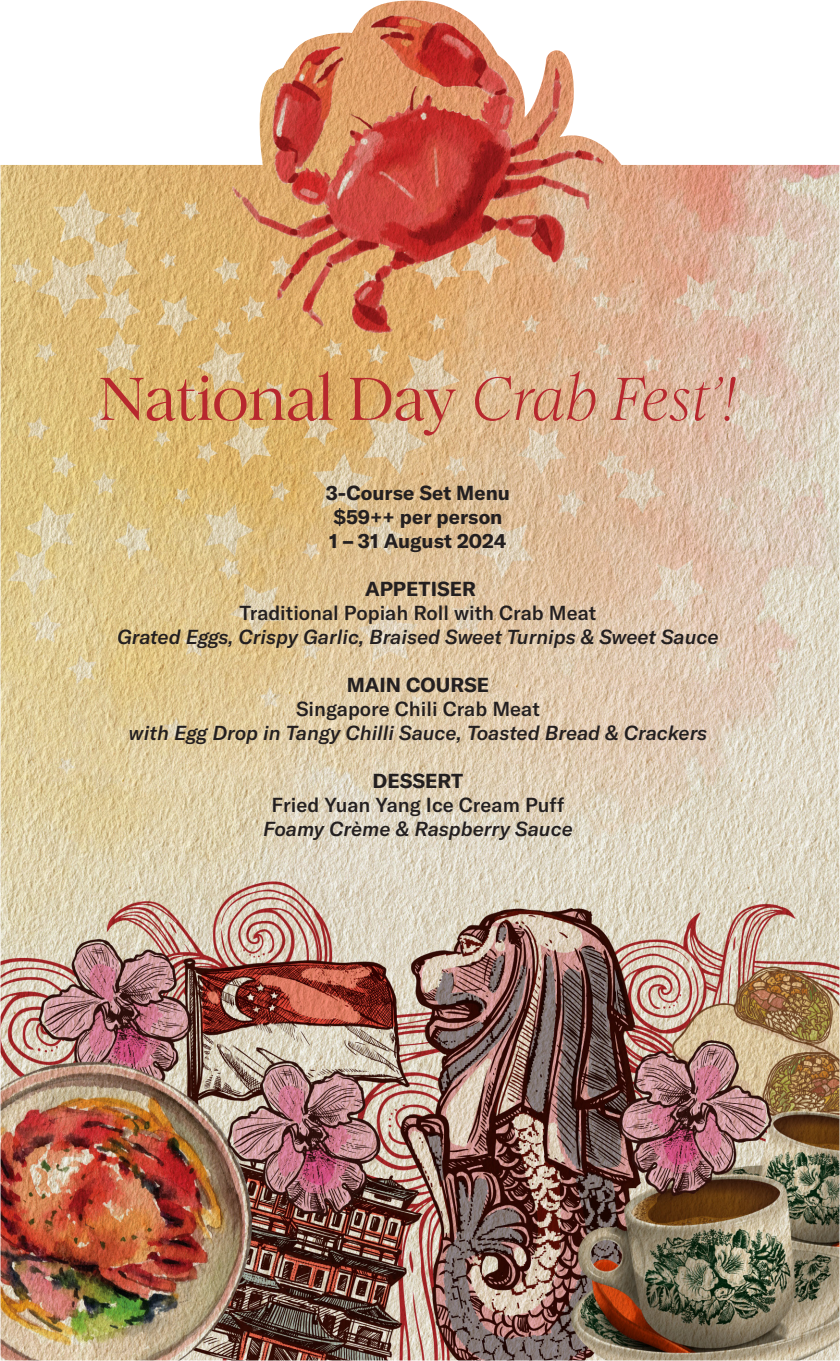
<style>
.page{position:relative;width:840px;height:1361px;background:#fff}
.page>*{position:absolute;margin:0;border:0;box-sizing:border-box;transform-origin:0 0}
.t1{font:500 60px "Romie";color:#b7282e}
.t2{font:italic 500 20px "GT America LV";color:#231f20}
.t3{font:500 20px "GT America LV";color:#231f20}
.t4{font:700 20px "GT America LV";color:#231f20}
.s1{font-weight:400;font-style:italic}
</style>
<div class="page">
<img style="left:0;top:0;width:839px;height:1360px">
<p class="t1" style="left:99px;top:346px;width:639px">National Day <span class="s1">Crab Fest’!</span></p>
<p class="t4" style="left:326px;top:477px;width:185px">3-Course Set Menu</p>
<p class="t4" style="left:333px;top:501px;width:170px">$59++ per person</p>
<p class="t4" style="left:329px;top:525px;width:179px">1 – 31 August 2024</p>
<p class="t4" style="left:365px;top:573px;width:112px">APPETISER</p>
<p class="t3" style="left:239px;top:598px;width:358px">Traditional Popiah Roll with Crab Meat</p>
<p class="t2" style="left:117px;top:622px;width:602px">Grated Eggs, Crispy Garlic, Braised Sweet Turnips &amp; Sweet Sauce</p>
<p class="t4" style="left:346px;top:669px;width:144px">MAIN COURSE</p>
<p class="t3" style="left:296px;top:694px;width:245px">Singapore Chili Crab Meat</p>
<p class="t2" style="left:128px;top:718px;width:579px">with Egg Drop in Tangy Chilli Sauce, Toasted Bread &amp; Crackers</p>
<p class="t4" style="left:372px;top:765px;width:92px">DESSERT</p>
<p class="t3" style="left:271px;top:790px;width:294px">Fried Yuan Yang Ice Cream Puff</p>
<p class="t2" style="left:263px;top:814px;width:311px">Foamy Crème &amp; Raspberry Sauce</p>
</div>
